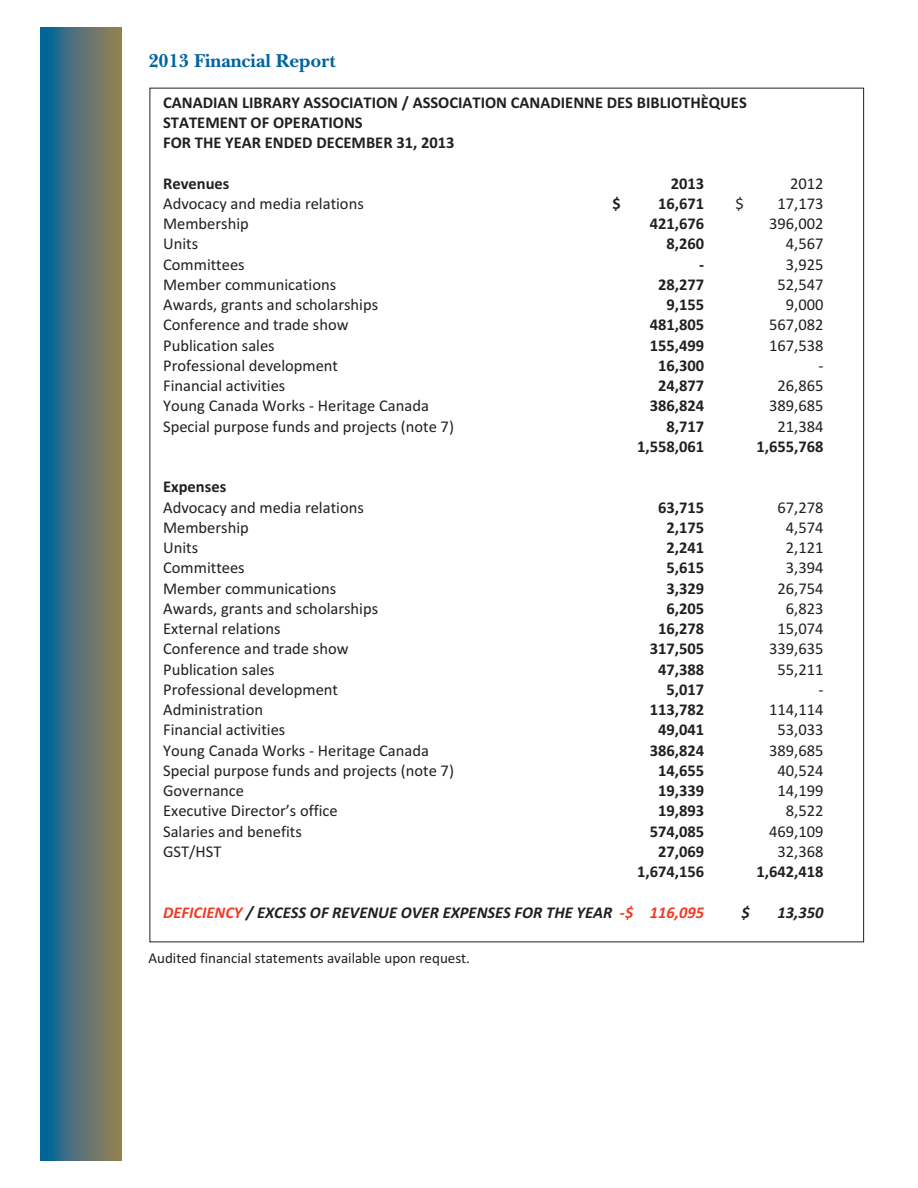
<style>
.page{position:relative;width:918px;height:1188px;background:#fff}
.page>*{position:absolute;margin:0;border:0;box-sizing:border-box;transform-origin:0 0}
.t1{font:700 19.5px "New Baskerville";color:#00649e}
.t2{font:16.5px "Calibri";color:#231f20}
.t3{font:700 16.5px/20.2px "Calibri";color:#231f20}
.t4{font:italic 700 16.5px "Calibri";color:#231f20}
.t5{font:15px "Calibri";color:#231f20}
.s1{color:#ef3c25}
</style>
<div class="page">
<svg style="left:40px;top:27px;width:82px;height:1134px"></svg>
<p class="t1" style="left:148px;top:54px;width:189px">2013 Financial Report</p>
<p class="t3" style="left:163px;top:92px;width:585px">CANADIAN LIBRARY ASSOCIATION / ASSOCIATION CANADIENNE DES BIBLIOTHÈQUES<br>STATEMENT OF OPERATIONS<br>FOR THE YEAR ENDED DECEMBER 31, 2013</p>
<p class="t3" style="left:163px;top:173px;width:68px">Revenues</p>
<p class="t3" style="left:671px;top:173px;width:35px">2013</p>
<p class="t2" style="left:790px;top:173px;width:35px">2012</p>
<p class="t2" style="left:163px;top:194px;width:202px">Advocacy and media relations</p>
<p class="t3" style="left:612px;top:193px;width:10px">$</p>
<p class="t3" style="left:658px;top:193px;width:48px">16,671</p>
<p class="t2" style="left:736px;top:194px;width:10px">$</p>
<p class="t2" style="left:778px;top:194px;width:47px">17,173</p>
<p class="t2" style="left:163px;top:214px;width:87px">Membership</p>
<p class="t3" style="left:650px;top:213px;width:56px">421,676</p>
<p class="t2" style="left:769px;top:214px;width:56px">396,002</p>
<p class="t2" style="left:163px;top:234px;width:37px">Units</p>
<p class="t3" style="left:666px;top:234px;width:39px">8,260</p>
<p class="t2" style="left:786px;top:234px;width:39px">4,567</p>
<p class="t2" style="left:163px;top:254px;width:83px">Committees</p>
<p class="t3" style="left:699px;top:254px;width:7px">-</p>
<p class="t2" style="left:786px;top:254px;width:39px">3,925</p>
<p class="t2" style="left:163px;top:275px;width:175px">Member communications</p>
<p class="t3" style="left:658px;top:274px;width:48px">28,277</p>
<p class="t2" style="left:778px;top:275px;width:47px">52,547</p>
<p class="t2" style="left:163px;top:295px;width:217px">Awards, grants and scholarships</p>
<p class="t3" style="left:666px;top:294px;width:39px">9,155</p>
<p class="t2" style="left:786px;top:295px;width:39px">9,000</p>
<p class="t2" style="left:163px;top:315px;width:187px">Conference and trade show</p>
<p class="t3" style="left:650px;top:315px;width:56px">481,805</p>
<p class="t2" style="left:769px;top:315px;width:56px">567,082</p>
<p class="t2" style="left:163px;top:335px;width:113px">Publication sales</p>
<p class="t3" style="left:650px;top:335px;width:56px">155,499</p>
<p class="t2" style="left:769px;top:335px;width:56px">167,538</p>
<p class="t2" style="left:163px;top:356px;width:176px">Professional development</p>
<p class="t3" style="left:658px;top:355px;width:48px">16,300</p>
<p class="t2" style="left:818px;top:356px;width:7px">-</p>
<p class="t2" style="left:163px;top:376px;width:124px">Financial activities</p>
<p class="t3" style="left:658px;top:375px;width:48px">24,877</p>
<p class="t2" style="left:778px;top:376px;width:47px">26,865</p>
<p class="t2" style="left:163px;top:396px;width:267px">Young Canada Works - Heritage Canada</p>
<p class="t3" style="left:650px;top:396px;width:56px">386,824</p>
<p class="t2" style="left:769px;top:396px;width:56px">389,685</p>
<p class="t2" style="left:163px;top:416px;width:292px">Special purpose funds and projects (note 7)</p>
<p class="t3" style="left:666px;top:416px;width:39px">8,717</p>
<p class="t2" style="left:778px;top:416px;width:47px">21,384</p>
<p class="t3" style="left:637px;top:436px;width:69px">1,558,061</p>
<p class="t3" style="left:756px;top:436px;width:69px">1,655,768</p>
<p class="t3" style="left:163px;top:477px;width:65px">Expenses</p>
<p class="t2" style="left:163px;top:497px;width:202px">Advocacy and media relations</p>
<p class="t3" style="left:658px;top:497px;width:48px">63,715</p>
<p class="t2" style="left:778px;top:497px;width:47px">67,278</p>
<p class="t2" style="left:163px;top:518px;width:87px">Membership</p>
<p class="t3" style="left:666px;top:517px;width:39px">2,175</p>
<p class="t2" style="left:786px;top:518px;width:39px">4,574</p>
<p class="t2" style="left:163px;top:538px;width:37px">Units</p>
<p class="t3" style="left:666px;top:537px;width:39px">2,241</p>
<p class="t2" style="left:786px;top:538px;width:39px">2,121</p>
<p class="t2" style="left:163px;top:558px;width:83px">Committees</p>
<p class="t3" style="left:666px;top:558px;width:39px">5,615</p>
<p class="t2" style="left:786px;top:558px;width:39px">3,394</p>
<p class="t2" style="left:163px;top:578px;width:175px">Member communications</p>
<p class="t3" style="left:666px;top:578px;width:39px">3,329</p>
<p class="t2" style="left:778px;top:578px;width:47px">26,754</p>
<p class="t2" style="left:163px;top:599px;width:217px">Awards, grants and scholarships</p>
<p class="t3" style="left:666px;top:598px;width:39px">6,205</p>
<p class="t2" style="left:786px;top:599px;width:39px">6,823</p>
<p class="t2" style="left:163px;top:619px;width:119px">External relations</p>
<p class="t3" style="left:658px;top:618px;width:48px">16,278</p>
<p class="t2" style="left:778px;top:619px;width:47px">15,074</p>
<p class="t2" style="left:163px;top:639px;width:187px">Conference and trade show</p>
<p class="t3" style="left:650px;top:639px;width:56px">317,505</p>
<p class="t2" style="left:769px;top:639px;width:56px">339,635</p>
<p class="t2" style="left:163px;top:659px;width:113px">Publication sales</p>
<p class="t3" style="left:658px;top:659px;width:48px">47,388</p>
<p class="t2" style="left:778px;top:659px;width:47px">55,211</p>
<p class="t2" style="left:163px;top:680px;width:176px">Professional development</p>
<p class="t3" style="left:666px;top:679px;width:39px">5,017</p>
<p class="t2" style="left:818px;top:680px;width:7px">-</p>
<p class="t2" style="left:163px;top:700px;width:101px">Administration</p>
<p class="t3" style="left:650px;top:699px;width:56px">113,782</p>
<p class="t2" style="left:769px;top:700px;width:56px">114,114</p>
<p class="t2" style="left:163px;top:720px;width:124px">Financial activities</p>
<p class="t3" style="left:658px;top:720px;width:48px">49,041</p>
<p class="t2" style="left:778px;top:720px;width:47px">53,033</p>
<p class="t2" style="left:163px;top:740px;width:267px">Young Canada Works - Heritage Canada</p>
<p class="t3" style="left:650px;top:740px;width:56px">386,824</p>
<p class="t2" style="left:769px;top:740px;width:56px">389,685</p>
<p class="t2" style="left:163px;top:761px;width:292px">Special purpose funds and projects (note 7)</p>
<p class="t3" style="left:658px;top:760px;width:48px">14,655</p>
<p class="t2" style="left:778px;top:761px;width:47px">40,524</p>
<p class="t2" style="left:163px;top:781px;width:82px">Governance</p>
<p class="t3" style="left:658px;top:780px;width:48px">19,339</p>
<p class="t2" style="left:778px;top:781px;width:47px">14,199</p>
<p class="t2" style="left:163px;top:801px;width:176px">Executive Director’s office</p>
<p class="t3" style="left:658px;top:801px;width:48px">19,893</p>
<p class="t2" style="left:786px;top:801px;width:39px">8,522</p>
<p class="t2" style="left:163px;top:821px;width:140px">Salaries and benefits</p>
<p class="t3" style="left:650px;top:821px;width:56px">574,085</p>
<p class="t2" style="left:769px;top:821px;width:56px">469,109</p>
<p class="t2" style="left:163px;top:842px;width:60px">GST/HST</p>
<p class="t3" style="left:658px;top:841px;width:48px">27,069</p>
<p class="t2" style="left:778px;top:842px;width:47px">32,368</p>
<p class="t3" style="left:637px;top:861px;width:69px">1,674,156</p>
<p class="t3" style="left:756px;top:861px;width:69px">1,642,418</p>
<p class="t4" style="left:163px;top:902px;width:543px"><span class="s1">DEFICIENCY</span> / EXCESS OF REVENUE OVER EXPENSES FOR THE YEAR <span class="s1">-$ 116,095</span></p>
<p class="t4" style="left:741px;top:902px;width:10px">$</p>
<p class="t4" style="left:777px;top:902px;width:48px">13,350</p>
<p class="t5" style="left:148px;top:949px;width:323px">Audited financial statements available upon request.</p>
</div>
